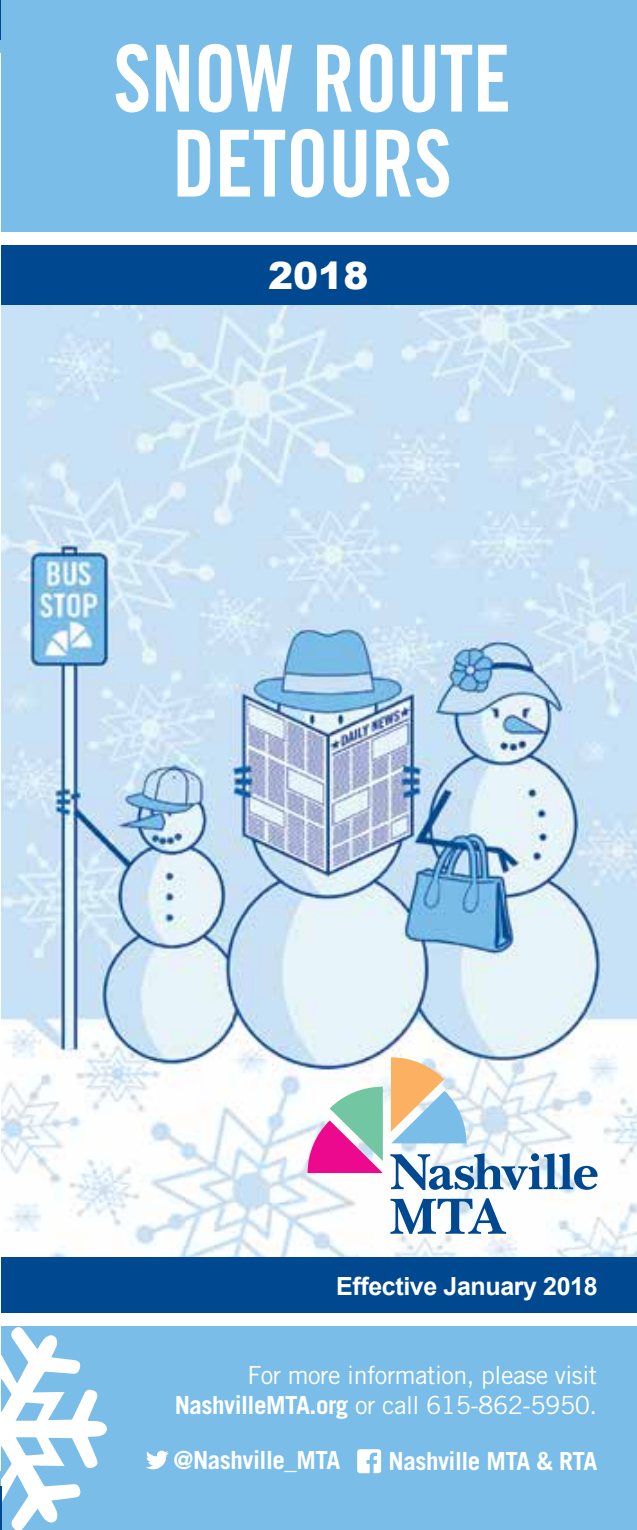
<style>
.page{position:relative;width:637px;height:1530px;background:#fff}
.page>*{position:absolute;margin:0;border:0;box-sizing:border-box;transform-origin:0 0}
.t1{font:92.5px/85px "Trade Gothic LT Bold Cond Twenty";letter-spacing:-.005em;color:#fff;text-align:center;scale:.93 1}
.t2{font:900 37.5px "Arial";color:#fff}
.t3{font:25px/30px "Trade Gothic";letter-spacing:-.02em;color:#fff;text-align:right}
.t4{font:700 25px "Trade Gothic LT Std";letter-spacing:-.02em;color:#fff}
.t5{font:700 25px "Arial";letter-spacing:-.015em;color:#fff}
.s1{font-family:"Trade Gothic LT Std";font-weight:700}
</style>
<div class="page">
<img style="left:1px;top:226px;width:635px;height:1087px">
<div style="left:2px;top:0;width:634px;height:232px;background:#79bde8"></div>
<div style="left:1px;top:1316px;width:635px;height:214px;background:#79bde8"></div>
<div style="left:2px;top:245px;width:634px;height:60px;background:#004990"></div>
<svg style="left:146px;top:1451px;width:22px;height:19px"></svg>
<div style="left:2px;top:1258px;width:634px;height:60px;background:#004990"></div>
<div style="left:2px;top:1313px;width:634px;height:13px;background:#fff"></div>
<svg style="left:307px;top:1087px;width:75px;height:86px"></svg>
<svg style="left:390px;top:1057px;width:76px;height:86px"></svg>
<svg style="left:390px;top:1153px;width:207px;height:37px"></svg>
<svg style="left:390px;top:1198px;width:116px;height:36px"></svg>
<div style="left:2px;top:232px;width:634px;height:13px;background:#fff"></div>
<svg style="left:0;top:1327px;width:107px;height:203px"></svg>
<hr style="left:0;top:1486px;width:1px;height:44px;background:#004990">
<svg style="left:357px;top:1449px;width:24px;height:24px"></svg>
<h1 class="t1" style="left:113px;top:35px;width:429px">SNOW ROUTE<br>DETOURS</h1>
<h2 class="t2" style="left:268px;top:249px;width:102px">2018</h2>
<p class="t5" style="left:336px;top:1270px;width:263px">Effective January 2018</p>
<p class="t3" style="left:175px;top:1360px;width:424px">For more information, please visit<br><span class="s1">NashvilleMTA.org</span> or call 615-862-5950.</p>
<p class="t4" style="left:173px;top:1445px;width:168px">@Nashville_MTA</p>
<p class="t4" style="left:388px;top:1445px;width:210px">Nashville MTA &amp; RTA</p>
</div>
